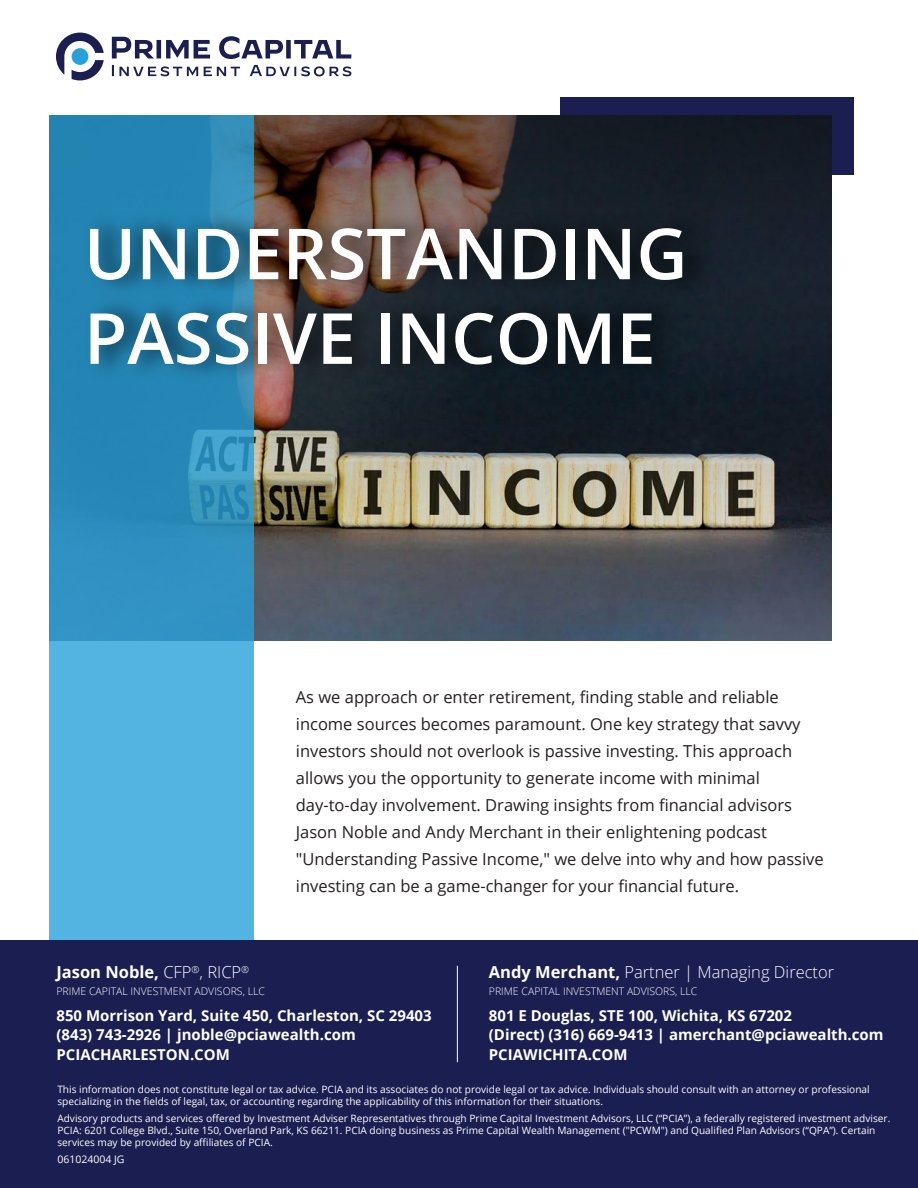
<style>
.page{position:relative;width:918px;height:1188px;background:#fff}
.page>*{position:absolute;margin:0;border:0;box-sizing:border-box;transform-origin:0 0}
.t1{font:600 70.5px/84.6px "Open Sans";color:#fff}
.t2{font:16.5px/27px "Open Sans";color:#231f20}
.t3{font:300 16.5px "Open Sans";color:#fff}
.t4{font:700 16.5px "Open Sans";color:#fff}
.t5{font:700 15px/19.5px "Open Sans";color:#fff}
.t6{font:300 10.5px "Open Sans";color:#fff}
.t7{font:10.5px "Open Sans";color:#fff}
.t8{font:10.2px/12.1px "Open Sans";color:#fff}
.s1{font-weight:300}
.s2{font-weight:700}
</style>
<div class="page">
<div style="left:560px;top:98px;width:293px;height:77px;background:#1a1e50"></div>
<img style="left:254px;top:115px;width:578px;height:525px">
<svg style="left:49px;top:115px;width:205px;height:825px;background:#3e9ecd"></svg>
<div style="left:0;top:940px;width:918px;height:248px;background:#1a1e50"></div>
<svg style="left:56px;top:33px;width:48px;height:47px"></svg>
<div style="left:72px;top:48px;width:16px;height:17px;background:#28a0da;border-radius:50%"></div>
<svg style="left:112px;top:36px;width:239px;height:23px"></svg>
<svg style="left:112px;top:65px;width:239px;height:11px"></svg>
<img style="left:73px;top:194px;width:736px;height:228px">
<hr style="left:457px;top:966px;width:1px;height:96px;background:#fff">
<h1 class="t1" style="left:84px;top:210px;width:605px">UNDERSTANDING<br>PASSIVE INCOME</h1>
<p class="t2" style="left:296px;top:683px;width:529px">As we approach or enter retirement, finding stable and reliable income sources becomes paramount. One key strategy that savvy investors should not overlook is passive investing. This approach allows you the opportunity to generate income with minimal day-to-day involvement. Drawing insights from financial advisors Jason Noble and Andy Merchant in their enlightening podcast "Understanding Passive Income," we delve into why and how passive investing can be a game-changer for your financial future.</p>
<h2 class="t4" style="left:56px;top:961px;width:194px">Jason Noble, <span class="s1">CFP</span><sup>®</sup><span class="s1">, RICP</span><sup>®</sup></h2>
<p class="t6" style="left:56px;top:984px;width:210px">PRIME CAPITAL INVESTMENT ADVISORS, LLC</p>
<h3 class="t5" style="left:56px;top:1005px;width:377px">850 Morrison Yard, Suite 450, Charleston, SC 29403 (843) 743-2926 | jnoble@pciawealth.com<br>PCIACHARLESTON.COM</h3>
<h2 class="t3" style="left:489px;top:961px;width:347px"><span class="s2">Andy Merchant,</span> Partner | Managing Director</h2>
<p class="t6" style="left:489px;top:984px;width:210px">PRIME CAPITAL INVESTMENT ADVISORS, LLC</p>
<h3 class="t5" style="left:489px;top:1005px;width:396px">801 E Douglas, STE 100, Wichita, KS 67202<br>(Direct) (316) 669-9413 | amerchant@pciawealth.com<br>PCIAWICHITA.COM</h3>
<p class="t8" style="left:57px;top:1083px;width:814px">This information does not constitute legal or tax advice. PCIA and its associates do not provide legal or tax advice. Individuals should consult with an attorney or professional specializing in the fields of legal, tax, or accounting regarding the applicability of this information for their situations.</p>
<p class="t8" style="left:57px;top:1112px;width:835px">Advisory products and services offered by Investment Adviser Representatives through Prime Capital Investment Advisors, LLC (“PCIA”), a federally registered investment adviser.<br>PCIA: 6201 College Blvd., Suite 150, Overland Park, KS 66211. PCIA doing business as Prime Capital Wealth Management ("PCWM") and Qualified Plan Advisors (“QPA”). Certain services may be provided by affiliates of PCIA.</p>
<p class="t7" style="left:57px;top:1152px;width:69px">061024004 JG</p>
</div>
